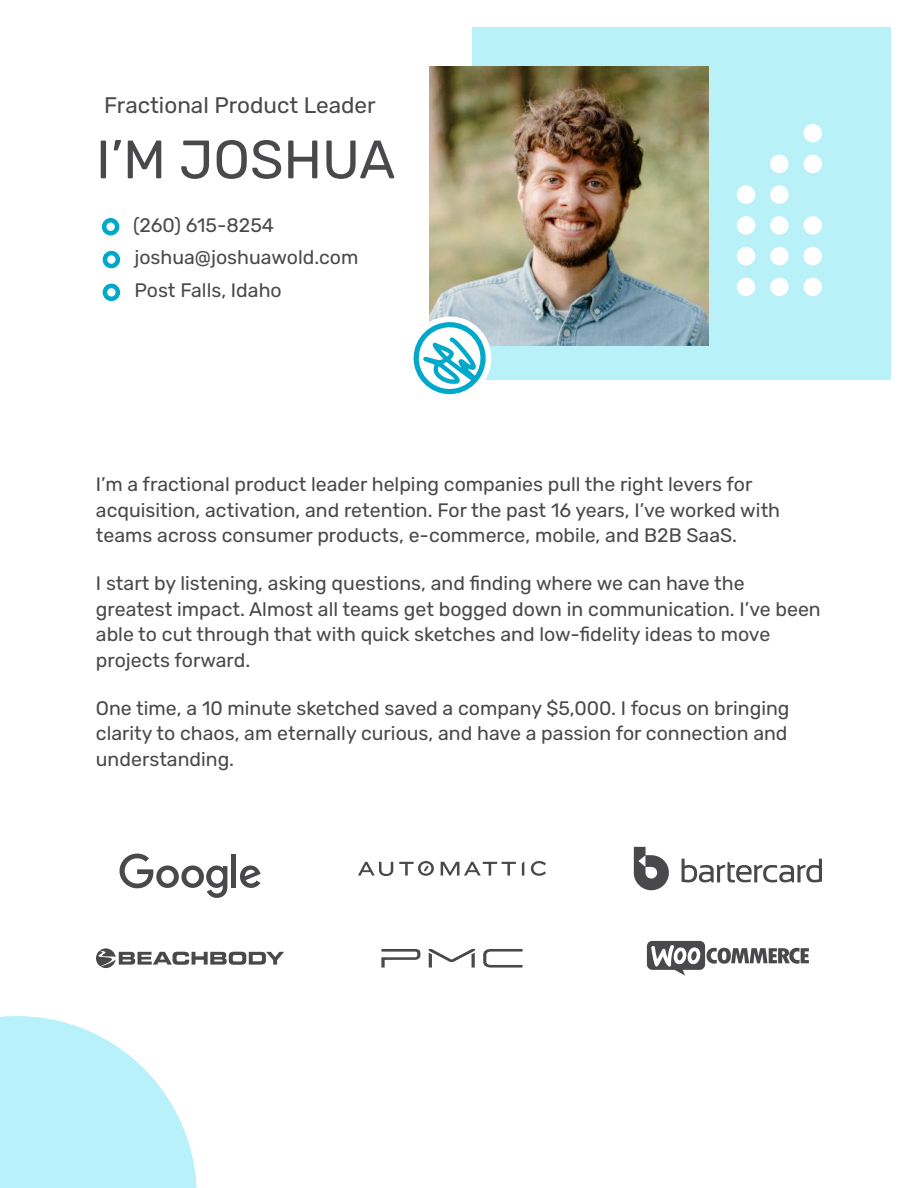
<style>
.page{position:relative;width:918px;height:1188px;background:#fff}
.page>*{position:absolute;margin:0;border:0;box-sizing:border-box;transform-origin:0 0}
.t1{font:300 54px "Rubik";color:#49494b}
.t2{font:300 22.5px "Rubik";color:#49494b}
.t3{font:300 19.5px/25.5px "Rubik";color:#49494b}
</style>
<div class="page">
<div style="left:472px;top:27px;width:419px;height:353px;background:#b9f1f9"></div>
<div style="left:102px;top:218px;width:17px;height:17px;border:4px solid #00a9c9;border-radius:50%"></div>
<div style="left:103px;top:251px;width:17px;height:17px;border:4px solid #00a9c9;border-radius:50%"></div>
<div style="left:103px;top:284px;width:17px;height:17px;border:4px solid #00a9c9;border-radius:50%"></div>
<svg style="left:0;top:1016px;width:196px;height:172px"></svg>
<img style="left:429px;top:66px;width:279px;height:279px">
<div style="left:804px;top:216px;width:18px;height:19px;background:#fff;border-radius:50%"></div>
<div style="left:804px;top:247px;width:18px;height:18px;background:#fff;border-radius:50%"></div>
<div style="left:737px;top:247px;width:18px;height:18px;background:#fff;border-radius:50%"></div>
<div style="left:804px;top:278px;width:18px;height:18px;background:#fff;border-radius:50%"></div>
<div style="left:770px;top:278px;width:19px;height:18px;background:#fff;border-radius:50%"></div>
<div style="left:737px;top:278px;width:18px;height:18px;background:#fff;border-radius:50%"></div>
<div style="left:770px;top:247px;width:19px;height:18px;background:#fff;border-radius:50%"></div>
<div style="left:770px;top:216px;width:19px;height:19px;background:#fff;border-radius:50%"></div>
<div style="left:737px;top:216px;width:18px;height:19px;background:#fff;border-radius:50%"></div>
<div style="left:770px;top:185px;width:19px;height:19px;background:#fff;border-radius:50%"></div>
<div style="left:737px;top:185px;width:18px;height:19px;background:#fff;border-radius:50%"></div>
<div style="left:770px;top:155px;width:19px;height:18px;background:#fff;border-radius:50%"></div>
<div style="left:804px;top:155px;width:18px;height:18px;background:#fff;border-radius:50%"></div>
<div style="left:804px;top:124px;width:18px;height:18px;background:#fff;border-radius:50%"></div>
<div style="left:408px;top:316px;width:83px;height:84px;background:#fff;border-radius:50%"></div>
<svg style="left:413px;top:322px;width:73px;height:72px"></svg>
<svg style="left:120px;top:854px;width:107px;height:44px"></svg>
<div style="left:231px;top:854px;width:5px;height:34px;background:#49494b"></div>
<svg style="left:240px;top:866px;width:21px;height:22px"></svg>
<svg style="left:96px;top:948px;width:188px;height:20px"></svg>
<svg style="left:381px;top:949px;width:142px;height:19px"></svg>
<svg style="left:634px;top:847px;width:35px;height:43px"></svg>
<svg style="left:682px;top:859px;width:140px;height:24px"></svg>
<svg style="left:358px;top:862px;width:35px;height:14px"></svg>
<svg style="left:441px;top:862px;width:75px;height:14px"></svg>
<svg style="left:522px;top:862px;width:2px;height:14px"></svg>
<svg style="left:531px;top:861px;width:15px;height:15px"></svg>
<svg style="left:399px;top:861px;width:35px;height:15px"></svg>
<svg style="left:647px;top:941px;width:162px;height:35px"></svg>
<p class="t2" style="left:104px;top:93px;width:273px">Fractional Product Leader</p>
<h1 class="t1" style="left:96px;top:129px;width:301px">I’M JOSHUA</h1>
<p class="t3" style="left:133px;top:209px;width:227px;line-height:32.8px">(260) 615-8254 joshua@joshuawold.com<br>Post Falls, Idaho</p>
<p class="t3" style="left:96px;top:472px;width:686px">I’m a fractional product leader helping companies pull the right levers for acquisition, activation, and retention. For the past 16 years, I’ve worked with teams across consumer products, e-commerce, mobile, and B2B SaaS.</p>
<p class="t3" style="left:96px;top:571px;width:726px">I start by listening, asking questions, and finding where we can have the greatest impact. Almost all teams get bogged down in communication. I’ve been able to cut through that with quick sketches and low-fidelity ideas to move projects forward.</p>
<p class="t3" style="left:96px;top:696px;width:695px;text-align:justify">One time, a 10 minute sketched saved a company $5,000. I focus on bringing clarity to chaos, am eternally curious, and have a passion for connection and understanding.</p>
</div>
